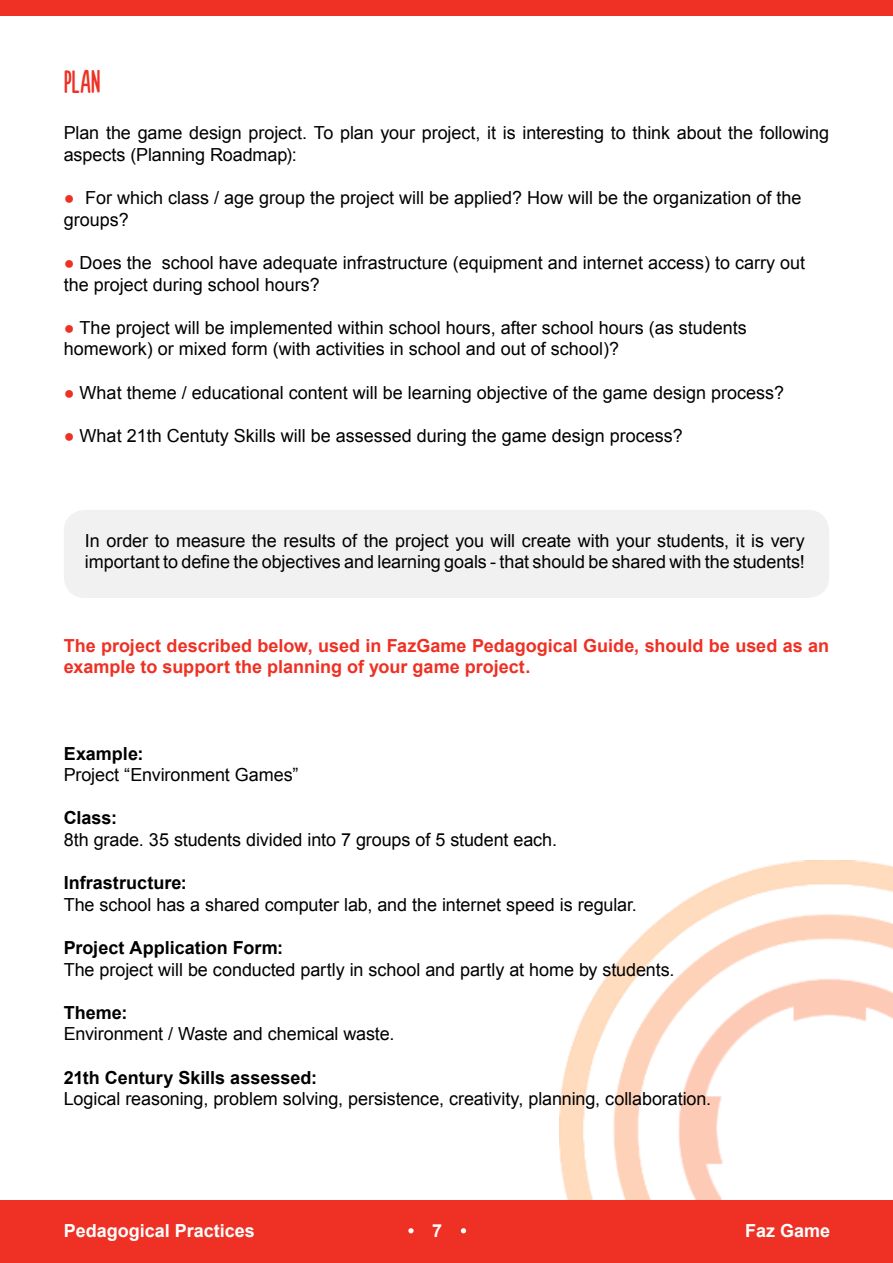
<style>
.page{position:relative;width:893px;height:1263px;background:#fff}
.page>*{position:absolute;margin:0;border:0;box-sizing:border-box;transform-origin:0 0}
.t1{font:36px "Novito Nova";color:#ee3124;scale:.95 1}
.t2{font:18px/21.6px "Arial";color:#000}
.t3{font:700 18px/21.6px "Arial";color:#ee3124}
.t4{font:700 18px "Arial";color:#000}
.t5{font:700 18px "Arial";color:#fff}
.s1{font-weight:900;color:#ee3124}
.s2{font-weight:700;color:#ee3124}
</style>
<div class="page">
<img style="left:559px;top:861px;width:334px;height:339px">
<div style="left:0;top:0;width:893px;height:16px;background:#ee3124"></div>
<div style="left:0;top:1200px;width:893px;height:63px;background:#ee3124"></div>
<svg style="left:408px;top:1228px;width:6px;height:5px"></svg>
<svg style="left:461px;top:1228px;width:5px;height:5px"></svg>
<div style="left:64px;top:510px;width:765px;height:88px;background:#f1f1f2;border-radius:21px"></div>
<h1 class="t1" style="left:64px;top:64px;width:19px">PLAN</h1>
<p class="t2" style="left:64px;top:122px;width:767px">Plan the game design project. To plan your project, it is interesting to think about the following aspects (Planning Roadmap):</p>
<p class="t2" style="left:64px;top:187px;width:739px"><span class="s1">●</span> For which class / age group the project will be applied? How will be the organization of the groups?</p>
<p class="t2" style="left:64px;top:252px;width:743px"><span class="s2">●</span> Does the school have adequate infrastructure (equipment and internet access) to carry out the project during school hours?</p>
<p class="t2" style="left:64px;top:317px;width:685px"><span class="s2">●</span> The project will be implemented within school hours, after school hours (as students homework) or mixed form (with activities in school and out of school)?</p>
<p class="t2" style="left:64px;top:382px;width:722px"><span class="s2">●</span> What theme / educational content will be learning objective of the game design process?</p>
<p class="t2" style="left:64px;top:425px;width:621px"><span class="s2">●</span> What 21th Centuty Skills will be assessed during the game design process?</p>
<p class="t2" style="left:85px;top:530px;width:721px">In order to measure the results of the project you will create with your students, it is very important to define the objectives and learning goals - that should be shared with the students!</p>
<p class="t3" style="left:64px;top:635px;width:767px">The project described below, used in FazGame Pedagogical Guide, should be used as an example to support the planning of your game project.</p>
<p class="t4" style="left:64px;top:741px;width:81px">Example:</p>
<p class="t2" style="left:64px;top:764px;width:236px">Project “Environment Games”</p>
<p class="t4" style="left:64px;top:806px;width:55px">Class:</p>
<p class="t2" style="left:64px;top:829px;width:495px">8th grade. 35 students divided into 7 groups of 5 student each.</p>
<p class="t4" style="left:64px;top:871px;width:125px">Infrastructure:</p>
<p class="t2" style="left:64px;top:894px;width:575px">The school has a shared computer lab, and the internet speed is regular.</p>
<p class="t4" style="left:64px;top:936px;width:221px">Project Application Form:</p>
<p class="t2" style="left:64px;top:959px;width:612px">The project will be conducted partly in school and partly at home by students.</p>
<p class="t4" style="left:64px;top:1000px;width:65px">Theme:</p>
<p class="t2" style="left:64px;top:1023px;width:332px">Environment / Waste and chemical waste.</p>
<p class="t4" style="left:64px;top:1065px;width:255px">21th Century Skills assessed:</p>
<p class="t2" style="left:64px;top:1088px;width:649px">Logical reasoning, problem solving, persistence, creativity, planning, collaboration.</p>
<p class="t5" style="left:64px;top:1218px;width:193px">Pedagogical Practices</p>
<p class="t5" style="left:432px;top:1218px;width:12px">7</p>
<p class="t5" style="left:745px;top:1218px;width:87px">Faz Game</p>
</div>
